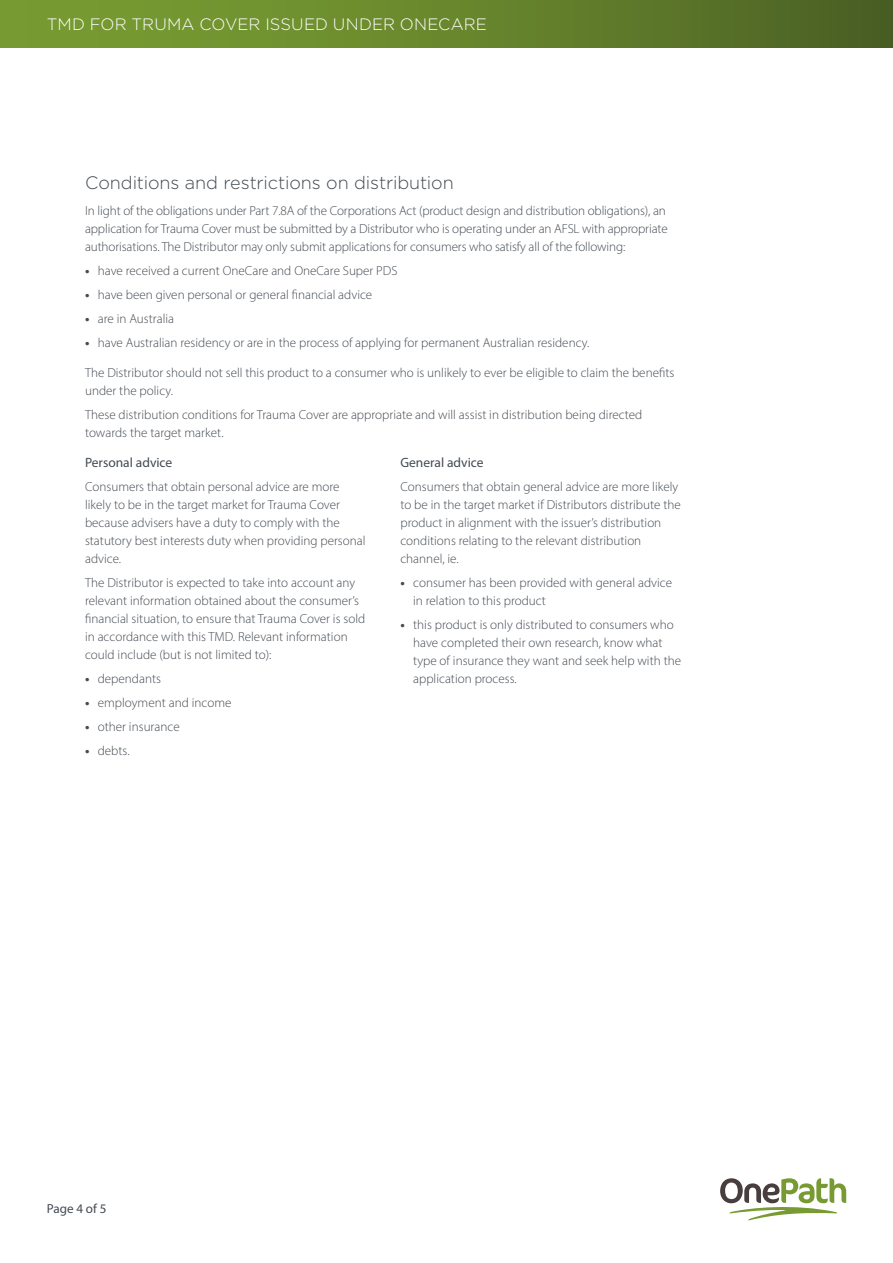
<style>
.page{position:relative;width:893px;height:1263px;background:#fff}
.page>*{position:absolute;margin:0;border:0;box-sizing:border-box;transform-origin:0 0}
.t1{font:300 18px "Gotham";letter-spacing:-.005em;color:#434a51}
.t2{font:300 16.5px "Gotham";letter-spacing:.005em;color:#fff}
.t3{font:13.5px "Myriad Pro";color:#434a51}
.t4{font:300 13.2px/18px "Myriad Pro";color:#434a51}
.t5{font:13.2px "Myriad Pro";color:#434a51}
.s1{font-weight:700}
</style>
<div class="page">
<div style="left:0;top:0;width:893px;height:47px;background:linear-gradient(to right,#7ea334,#4e6425)"></div>
<svg style="left:720px;top:1178px;width:126px;height:42px"></svg>
<p class="t2" style="left:47px;top:14px;width:442px">TMD FOR TRUMA COVER ISSUED UNDER ONECARE</p>
<h1 class="t1" style="left:85px;top:171px;width:370px">Conditions and restrictions on distribution</h1>
<p class="t4" style="left:85px;top:202px;width:584px">In light of the obligations under Part 7.8A of the Corporations Act (product design and distribution obligations), an application for Trauma Cover must be submitted by a Distributor who is operating under an AFSL with appropriate authorisations. The Distributor may only submit applications for consumers who satisfy all of the following:</p>
<p class="t4" style="left:85px;top:262px;width:314px"><span class="s1">•</span> have received a current OneCare and OneCare Super PDS</p>
<p class="t4" style="left:85px;top:286px;width:289px"><span class="s1">•</span> have been given personal or general financial advice</p>
<p class="t4" style="left:85px;top:310px;width:91px"><span class="s1">•</span> are in Australia</p>
<p class="t4" style="left:85px;top:334px;width:506px"><span class="s1">•</span> have Australian residency or are in the process of applying for permanent Australian residency.</p>
<p class="t4" style="left:85px;top:363px;width:591px">The Distributor should not sell this product to a consumer who is unlikely to ever be eligible to claim the benefits under the policy.</p>
<p class="t4" style="left:85px;top:405px;width:559px">These distribution conditions for Trauma Cover are appropriate and will assist in distribution being directed towards the target market.</p>
<p class="t3" style="left:85px;top:454px;width:89px">Personal advice</p>
<p class="t4" style="left:85px;top:477px;width:282px">Consumers that obtain personal advice are more likely to be in the target market for Trauma Cover because advisers have a duty to comply with the statutory best interests duty when providing personal advice.</p>
<p class="t4" style="left:85px;top:573px;width:282px">The Distributor is expected to take into account any relevant information obtained about the consumer’s financial situation, to ensure that Trauma Cover is sold in accordance with this TMD. Relevant information could include (but is not limited to):</p>
<p class="t4" style="left:85px;top:669px;width:77px"><span class="s1">•</span> dependants</p>
<p class="t4" style="left:85px;top:693px;width:148px"><span class="s1">•</span> employment and income</p>
<p class="t4" style="left:85px;top:717px;width:96px"><span class="s1">•</span> other insurance</p>
<p class="t4" style="left:85px;top:741px;width:46px"><span class="s1">•</span> debts.</p>
<p class="t3" style="left:400px;top:454px;width:85px">General advice</p>
<p class="t4" style="left:400px;top:477px;width:282px">Consumers that obtain general advice are more likely to be in the target market if Distributors distribute the product in alignment with the issuer’s distribution conditions relating to the relevant distribution channel, ie.</p>
<p class="t4" style="left:413px;top:573px;width:260px;text-indent:-13px"><span class="s1">•</span> consumer has been provided with general advice in relation to this product</p>
<p class="t4" style="left:413px;top:615px;width:269px;text-indent:-13px"><span class="s1">•</span> this product is only distributed to consumers who have completed their own research, know what type of insurance they want and seek help with the application process.</p>
<p class="t5" style="left:47px;top:1201px;width:61px">Page 4 of 5</p>
</div>
